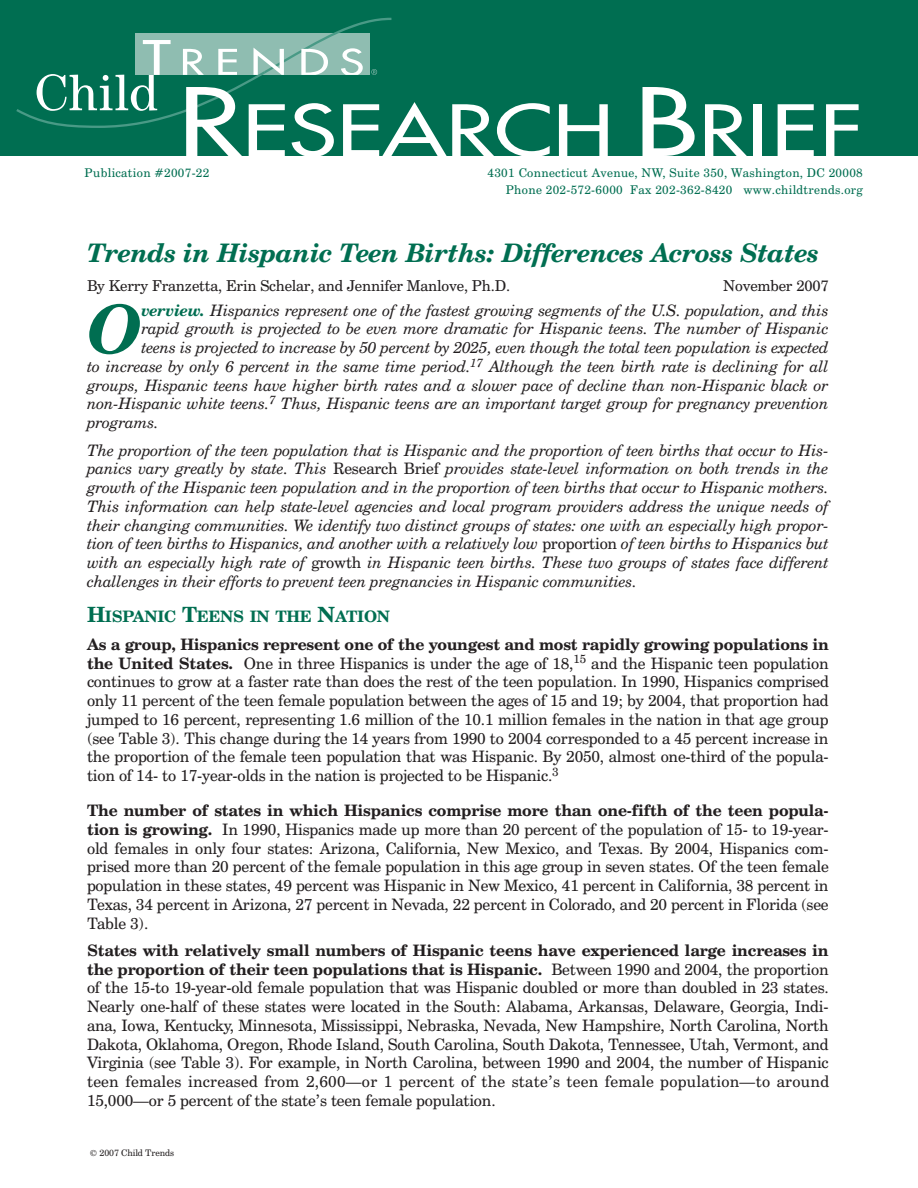
<style>
.page{position:relative;width:918px;height:1188px;background:#fff}
.page>*{position:absolute;margin:0;border:0;box-sizing:border-box;transform-origin:0 0}
.t1{font:68.7px "Futura";color:#fff;scale:1.3 1}
.t2{font:italic 700 66.45px "Century Schoolbook BT";color:#006e51}
.t3{font:italic 700 25.5px "Century Schoolbook BT";letter-spacing:-.01em;color:#006e51}
.t4{font:15.75px/18.8px "Century Schoolbook BT";letter-spacing:-.01em;color:#231f20;text-align:justify}
.t5{font:italic 15.75px/18.8px "Century Schoolbook BT";letter-spacing:-.01em;color:#231f20;text-align:justify}
.t6{font:700 15.75px/27.5px "Century Schoolbook BT";letter-spacing:-.01em;color:#231f20}
.t7{font:15px "Century Schoolbook BT";letter-spacing:-.01em;color:#231f20}
.t8{font:12px/16.5px "Century Schoolbook BT";letter-spacing:.025em;color:#006e51;text-align:right}
.t9{font:9px "Century Schoolbook BT";letter-spacing:-.01em;color:#231f20}
.s1{font-size:91.5px}
.s2{font-weight:700;color:#006e51}
.s3{font-style:normal}
.s4{font-size:21px;color:#006e51}
.s5{color:#006e51}
.s6{font-weight:700}
</style>
<div class="page">
<div style="left:0;top:0;width:918px;height:156px;background:#006e51"></div>
<svg style="left:16px;top:18px;width:375px;height:110px"></svg>
<h1 class="t1" style="left:178px;top:96px;width:528px"><span class="s1">R</span>ESEARCH <span class="s1">B</span>RIEF</h1>
<p class="t8" style="left:85px;top:166px;width:126px">Publication #2007-22</p>
<p class="t8" style="left:488px;top:166px;width:377px">4301 Connecticut Avenue, NW, Suite 350, Washington, DC 20008<br>Phone 202-572-6000 Fax 202-362-8420 www.childtrends.org</p>
<h3 class="t3" style="left:87px;top:244px;width:734px">Trends in Hispanic Teen Births: Differences Across States</h3>
<p class="t7" style="left:87px;top:281px;width:425px">By Kerry Franzetta, Erin Schelar, and Jennifer Manlove, Ph.D.</p>
<p class="t7" style="left:723px;top:281px;width:107px">November 2007</p>
<h2 class="t2" style="left:87px;top:305px;width:57px">O</h2>
<p class="t5" style="left:141px;top:302px;width:689px"><span class="s2">verview.</span> Hispanics represent one of the fastest growing segments of the U.S. population, and this</p>
<p class="t5" style="left:141px;top:321px;width:689px">rapid growth is projected to be even more dramatic for Hispanic teens. The number of Hispanic</p>
<p class="t5" style="left:141px;top:340px;width:689px">teens is projected to increase by 50 percent by 2025, even though the total teen population is expected</p>
<p class="t5" style="left:87px;top:358px;width:743px">to increase by only 6 percent in the same time period.<sup>17</sup> Although the teen birth rate is declining for all</p>
<p class="t5" style="left:87px;top:377px;width:743px">groups, Hispanic teens have higher birth rates and a slower pace of decline than non-Hispanic black or</p>
<p class="t5" style="left:87px;top:396px;width:743px">non-Hispanic white teens.<sup>7</sup> Thus, Hispanic teens are an important target group for pregnancy prevention</p>
<p class="t5" style="left:87px;top:415px;width:73px">programs.</p>
<p class="t5" style="left:87px;top:442px;width:743px">The proportion of the teen population that is Hispanic and the proportion of teen births that occur to His&shy;panics vary greatly by state. This <span class="s3">Research Brief</span> provides state-level information on both trends in the growth of the Hispanic teen population and in the proportion of teen births that occur to Hispanic mothers.<br>This information can help state-level agencies and local program providers address the unique needs of their changing communities. We identify two distinct groups of states: one with an especially high propor&shy;tion of teen births to Hispanics, and another with a relatively low <span class="s3">proportion</span> of teen births to Hispanics but with an especially high rate of <span class="s3">growth</span> in Hispanic teen births. These two groups of states face different challenges in their efforts to prevent teen pregnancies in Hispanic communities.</p>
<p class="t6" style="left:87px;top:605px;width:743px"><span class="s4">H</span><span class="s5">ISPANIC</span> <span class="s4">T</span><span class="s5">EENS IN THE</span> <span class="s4">N</span><span class="s5">ATION<br></span>As a group, Hispanics represent one of the youngest and most rapidly growing populations in</p>
<p class="t4" style="left:87px;top:655px;width:743px"><span class="s6">the United States.</span> One in three Hispanics is under the age of 18,<sup>15</sup> and the Hispanic teen population continues to grow at a faster rate than does the rest of the teen population. In 1990, Hispanics comprised only 11 percent of the teen female population between the ages of 15 and 19; by 2004, that proportion had jumped to 16 percent, representing 1.6 million of the 10.1 million females in the nation in that age group (see Table 3). This change during the 14 years from 1990 to 2004 corresponded to a 45 percent increase in the proportion of the female teen population that was Hispanic. By 2050, almost one-third of the popula&shy;tion of 14- to 17-year-olds in the nation is projected to be Hispanic.<sup>3</sup></p>
<p class="t4" style="left:87px;top:803px;width:743px"><span class="s6">The number of states in which Hispanics comprise more than one-fifth of the teen popula&shy;tion is growing.</span> In 1990, Hispanics made up more than 20 percent of the population of 15- to 19-year&shy;old females in only four states: Arizona, California, New Mexico, and Texas. By 2004, Hispanics com&shy;prised more than 20 percent of the female population in this age group in seven states. Of the teen female population in these states, 49 percent was Hispanic in New Mexico, 41 percent in California, 38 percent in Texas, 34 percent in Arizona, 27 percent in Nevada, 22 percent in Colorado, and 20 percent in Florida (see Table 3).</p>
<p class="t4" style="left:87px;top:942px;width:744px"><span class="s6">States with relatively small numbers of Hispanic teens have experienced large increases in the proportion of their teen populations that is Hispanic.</span> Between 1990 and 2004, the proportion of the 15-to 19-year-old female population that was Hispanic doubled or more than doubled in 23 states.<br>Nearly one-half of these states were located in the South: Alabama, Arkansas, Delaware, Georgia, Indi&shy;ana, Iowa, Kentucky, Minnesota, Mississippi, Nebraska, Nevada, New Hampshire, North Carolina, North Dakota, Oklahoma, Oregon, Rhode Island, South Carolina, South Dakota, Tennessee, Utah, Vermont, and Virginia (see Table 3). For example, in North Carolina, between 1990 and 2004, the number of Hispanic teen females increased from 2,600—or 1 percent of the state’s teen female population—to around 15,000—or 5 percent of the state’s teen female population.</p>
<p class="t9" style="left:90px;top:1149px;width:85px">© 2007 Child Trends</p>
</div>
